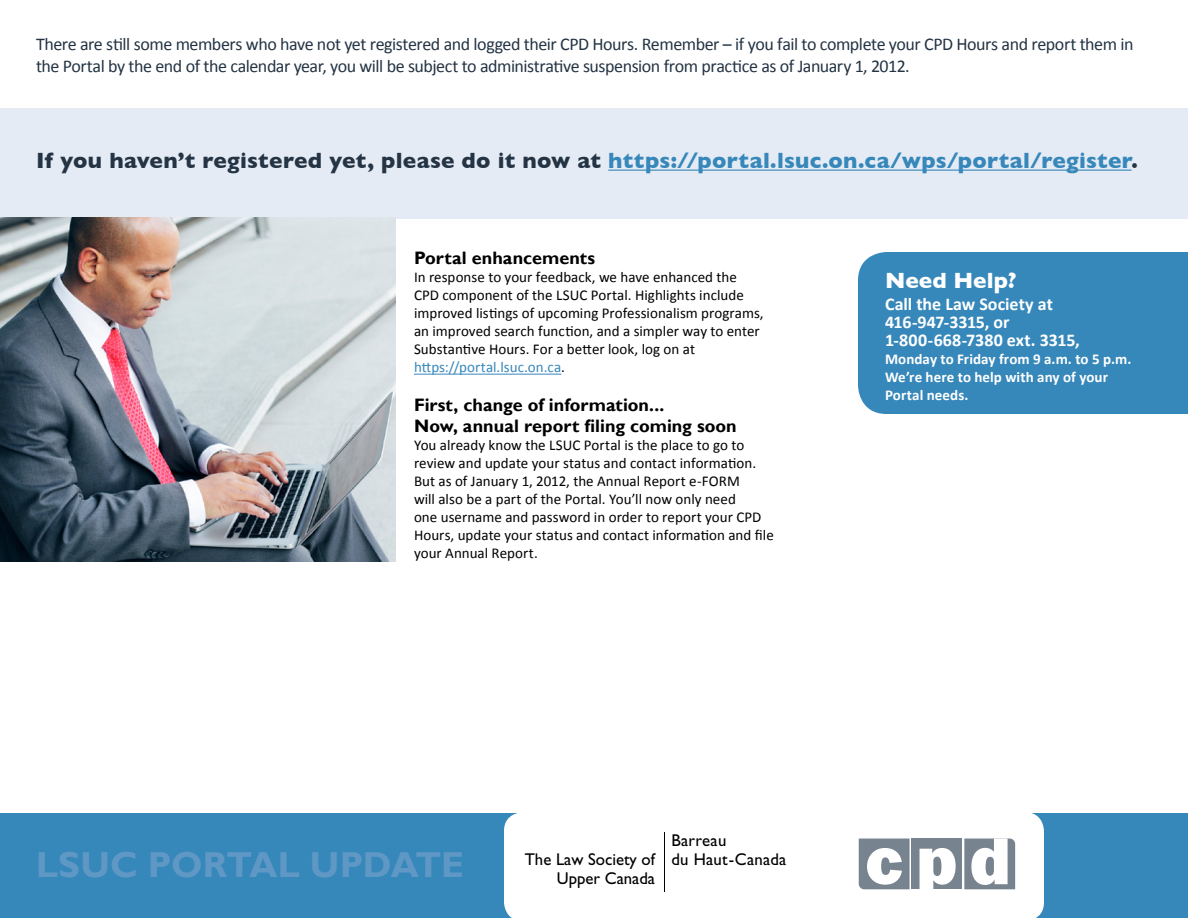
<style>
.page{position:relative;width:1188px;height:918px;background:#fff}
.page>*{position:absolute;margin:0;border:0;box-sizing:border-box;transform-origin:0 0}
.t1{font:700 36px "Gill Sans";letter-spacing:-.005em;color:#6098c5}
.t2{font:700 22.5px "Gill Sans";letter-spacing:.01em;color:#3687ba}
.t3{font:700 22.5px "Gill Sans";letter-spacing:.005em;color:#fff}
.t4{font:18px/22.5px "Calibri";letter-spacing:-.025em;color:#243444}
.t5{font:700 18px/21px "Gill Sans";color:#000}
.t6{font:700 18px/18px "Calibri";color:#fff}
.t7{font:17.1px/19.4px "Gill Sans";color:#000;text-align:right}
.t8{font:15px/18px "Calibri";color:#000}
.t9{font:700 15px/18px "Calibri";letter-spacing:.005em;color:#fff}
.s1{color:#243444}
.s2{color:#3687ba}
</style>
<div class="page">
<div style="left:0;top:108px;width:1188px;height:111px;background:#e5ebf4"></div>
<div style="left:0;top:814px;width:1188px;height:104px;background:#3687ba"></div>
<div style="left:504px;top:813px;width:540px;height:105px;background:#fff"></div>
<div style="left:912px;top:839px;width:50px;height:50px;background:#77848f"></div>
<svg style="left:859px;top:839px;width:51px;height:50px;background:#a4acb4"></svg>
<svg style="left:920px;top:848px;width:36px;height:41px"></svg>
<svg style="left:964px;top:838px;width:51px;height:51px;background:#b8bec4"></svg>
<hr style="left:664px;top:832px;width:1px;height:59px;background:#000">
<hr style="left:414px;top:374px;width:147px;height:1px;background:#3687ba">
<hr style="left:608px;top:170px;width:524px;height:1px;background:#3687ba">
<div style="left:858px;top:252px;width:330px;height:162px;background:#3687ba"></div>
<img style="left:0;top:218px;width:396px;height:344px">
<p class="t4" style="left:36px;top:31px;width:1099px">There are still some members who have not yet registered and logged their CPD Hours. Remember – if you fail to complete your CPD Hours and report them in the Portal by the end of the calendar year, you will be subject to administrative suspension from practice as of January 1, 2012.</p>
<h2 class="t2" style="left:36px;top:148px;width:1103px"><span class="s1">If you haven’t registered yet, please do it now at</span> https://portal.lsuc.on.ca/wps/portal/register<span class="s1">.</span></h2>
<p class="t5" style="left:414px;top:248px;width:183px">Portal enhancements</p>
<p class="t8" style="left:414px;top:268px;width:351px">In response to your feedback, we have enhanced the CPD component of the LSUC Portal. Highlights include improved listings of upcoming Professionalism programs, an improved search function, and a simpler way to enter Substantive Hours. For a better look, log on at <span class="s2">https://portal.lsuc.on.ca</span>.</p>
<p class="t5" style="left:414px;top:395px;width:324px">First, change of information...<br>Now, annual report filing coming soon</p>
<p class="t8" style="left:414px;top:436px;width:361px">You already know the LSUC Portal is the place to go to review and update your status and contact information.<br>But as of January 1, 2012, the Annual Report e-FORM<br>will also be a part of the Portal. You’ll now only need<br>one username and password in order to report your CPD Hours, update your status and contact information and file your Annual Report.</p>
<h2 class="t3" style="left:885px;top:267px;width:133px">Need Help?</h2>
<p class="t6" style="left:885px;top:294px;width:196px">Call the Law Society at<br>416-947-3315, or<br>1-800-668-7380 ext. 3315,</p>
<p class="t9" style="left:885px;top:350px;width:248px">Monday to Friday from 9 a.m. to 5 p.m.<br>We’re here to help with any of your<br>Portal needs.</p>
<h1 class="t1" style="left:36px;top:843px;width:429px">LSUC Portal Update</h1>
<p class="t7" style="left:525px;top:850px;width:132px">The Law Society of<br>Upper Canada</p>
<p class="t7" style="left:671px;top:830px;width:116px;text-align:left">Barreau<br>du Haut-Canada</p>
</div>
